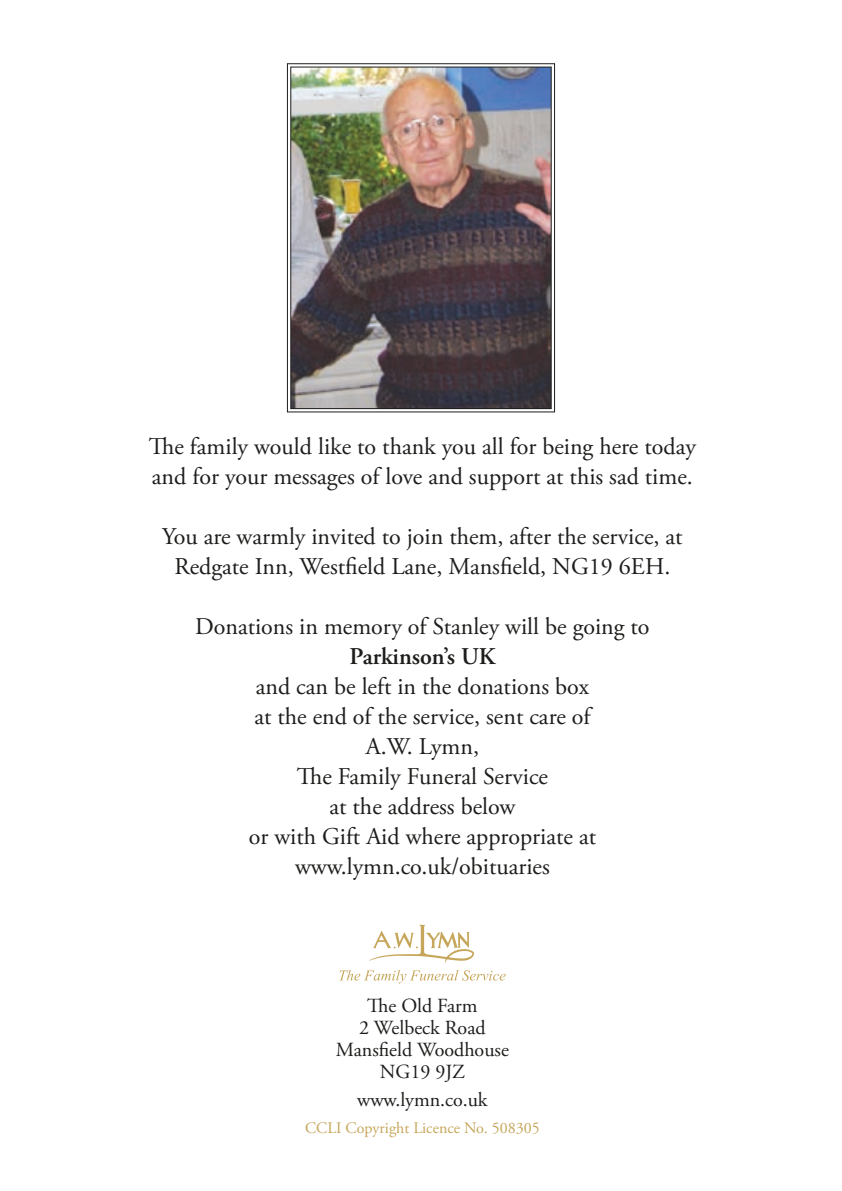
<style>
.page{position:relative;width:842px;height:1191px;background:#fff}
.page>*{position:absolute;margin:0;border:0;box-sizing:border-box;transform-origin:0 0}
.t1{font:24px/30px "Adobe Garamond Pro";color:#1d1d1b;text-align:center}
.t2{font:600 24px "Adobe Garamond Pro";color:#1d1d1b}
.t3{font:20px/22px "Adobe Garamond Pro";color:#1d1d1b;text-align:center}
.t4{font:16px "Adobe Garamond Pro";color:#c6a65b}
</style>
<div class="page">
<svg style="left:339px;top:924px;width:167px;height:59px"></svg>
<svg style="left:287px;top:63px;width:268px;height:349px"></svg>
<img style="left:290px;top:66px;width:262px;height:343px">
<p class="t1" style="left:149px;top:432px;width:548px;text-align:left">The family would like to thank you all for being here today and for your messages of love and support at this sad time.</p>
<p class="t1" style="left:162px;top:522px;width:522px">You are warmly invited to join them, after the service, at<br>Redgate Inn, Westfield Lane, Mansfield, NG19 6EH.</p>
<p class="t1" style="left:195px;top:612px;width:456px">Donations in memory of Stanley will be going to</p>
<p class="t2" style="left:350px;top:642px;width:147px">Parkinson’s UK</p>
<p class="t1" style="left:249px;top:672px;width:349px">and can be left in the donations box at the end of the service, sent care of<br>A.W. Lymn,<br>The Family Funeral Service<br>at the address below<br>or with Gift Aid where appropriate at www.lymn.co.uk/obituaries</p>
<p class="t3" style="left:336px;top:995px;width:175px">The Old Farm<br>2 Welbeck Road<br>Mansfield Woodhouse<br>NG19 9JZ</p>
<p class="t3" style="left:357px;top:1089px;width:132px">www.lymn.co.uk</p>
<p class="t4" style="left:305px;top:1118px;width:236px">CCLI Copyright Licence No. 508305</p>
</div>
